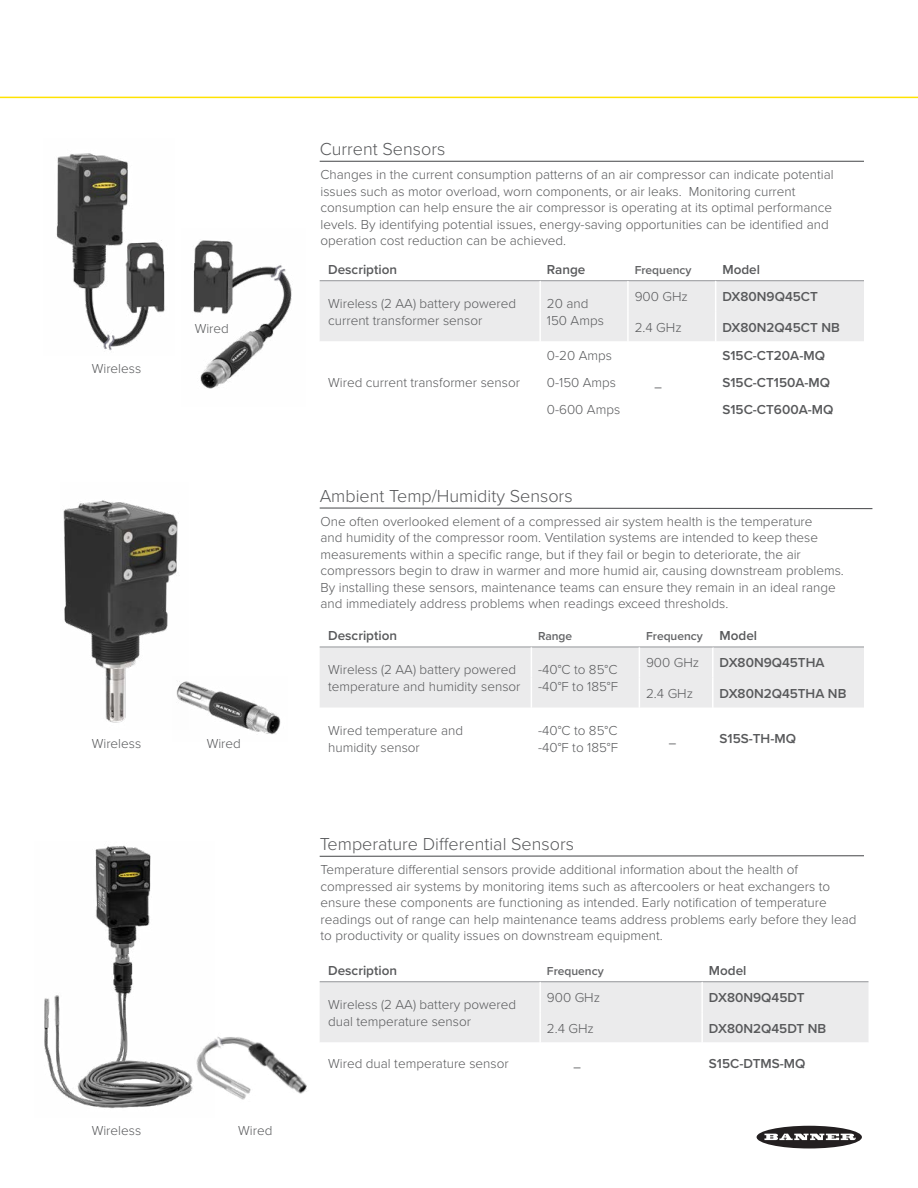
<style>
.page{position:relative;width:918px;height:1188px;background:#fff}
.page>*{position:absolute;margin:0;border:0;box-sizing:border-box;transform-origin:0 0}
.t1{font:300 18px "Proxima Nova";color:#58595b}
.t2{font:300 13.5px/16.5px "Proxima Nova";color:#58595b}
.t3{font:600 13.5px "Proxima Nova";color:#58595b}
.t4{font:600 12px "Proxima Nova";color:#636466}
.s1{font-size:13.5px;color:#58595b}
</style>
<div class="page">
<div style="left:757px;top:1126px;width:105px;height:22px;background:#231f20;border-radius:50%"></div>
<svg style="left:764px;top:1134px;width:92px;height:6px"></svg>
<img style="left:63px;top:500px;width:115px;height:223px">
<img style="left:193px;top:240px;width:99px;height:149px">
<hr style="left:0;top:97px;width:918px;height:1px;background:#ffe300">
<hr style="left:540px;top:280px;width:88px;height:1px;background:#939598">
<hr style="left:628px;top:280px;width:88px;height:1px;background:#939598">
<hr style="left:716px;top:280px;width:148px;height:1px;background:#939598">
<hr style="left:320px;top:280px;width:220px;height:1px;background:#939598">
<div style="left:320px;top:281px;width:544px;height:60px;background:#ebebec"></div>
<hr style="left:320px;top:161px;width:544px;height:1px;background:#58595b">
<div style="left:320px;top:648px;width:544px;height:60px;background:#ebebec"></div>
<hr style="left:713px;top:647px;width:151px;height:1px;background:#939598">
<hr style="left:320px;top:647px;width:211px;height:1px;background:#939598">
<hr style="left:712px;top:647px;width:2px;height:30px;background:#fff">
<hr style="left:712px;top:677px;width:2px;height:31px;background:#fff">
<hr style="left:639px;top:647px;width:74px;height:1px;background:#939598">
<hr style="left:531px;top:647px;width:108px;height:1px;background:#939598">
<hr style="left:531px;top:647px;width:1px;height:30px;background:#fff">
<hr style="left:639px;top:647px;width:1px;height:30px;background:#fff">
<hr style="left:531px;top:677px;width:1px;height:31px;background:#fff">
<hr style="left:639px;top:677px;width:1px;height:31px;background:#fff">
<svg style="left:319px;top:507px;width:554px;height:3px"></svg>
<img style="left:172px;top:676px;width:109px;height:59px">
<img style="left:56px;top:153px;width:109px;height:198px">
<img style="left:44px;top:845px;width:149px;height:264px">
<img style="left:196px;top:1037px;width:111px;height:63px">
<div style="left:320px;top:982px;width:548px;height:60px;background:#ebebec"></div>
<hr style="left:540px;top:981px;width:162px;height:1px;background:#939598">
<hr style="left:702px;top:981px;width:166px;height:1px;background:#939598">
<hr style="left:320px;top:981px;width:220px;height:1px;background:#939598">
<hr style="left:539px;top:982px;width:2px;height:30px;background:#fff">
<hr style="left:701px;top:982px;width:2px;height:30px;background:#fff">
<hr style="left:539px;top:1012px;width:2px;height:30px;background:#fff">
<hr style="left:701px;top:1012px;width:2px;height:30px;background:#fff">
<svg style="left:319px;top:855px;width:545px;height:2px"></svg>
<p class="t2" style="left:92px;top:360px;width:51px">Wireless</p>
<p class="t2" style="left:195px;top:319px;width:36px">Wired</p>
<p class="t2" style="left:92px;top:735px;width:51px">Wireless</p>
<p class="t2" style="left:207px;top:735px;width:36px">Wired</p>
<p class="t2" style="left:92px;top:1122px;width:51px">Wireless</p>
<p class="t2" style="left:238px;top:1122px;width:36px">Wired</p>
<h1 class="t1" style="left:320px;top:136px;width:127px">Current Sensors</h1>
<p class="t2" style="left:321px;top:166px;width:515px">Changes in the current consumption patterns of an air compressor can indicate potential issues such as motor overload, worn components, or air leaks. Monitoring current consumption can help ensure the air compressor is operating at its optimal performance levels. By identifying potential issues, energy-saving opportunities can be identified and operation cost reduction can be achieved.</p>
<p class="t3" style="left:328px;top:259px;width:70px">Description</p>
<p class="t3" style="left:547px;top:259px;width:40px">Range</p>
<p class="t4" style="left:635px;top:261px;width:58px">Frequency</p>
<p class="t3" style="left:722px;top:259px;width:39px">Model</p>
<p class="t2" style="left:328px;top:295px;width:189px">Wireless (2 AA) battery powered current transformer sensor</p>
<p class="t2" style="left:547px;top:294px;width:58px">20 and<br>150 Amps</p>
<p class="t2" style="left:635px;top:288px;width:55px">900 GHz</p>
<p class="t3" style="left:722px;top:287px;width:97px">DX80N9Q45CT</p>
<p class="t2" style="left:635px;top:318px;width:49px">2.4 GHz</p>
<p class="t3" style="left:722px;top:317px;width:119px">DX80N2Q45CT NB</p>
<p class="t2" style="left:328px;top:374px;width:193px">Wired current transformer sensor</p>
<p class="t2" style="left:547px;top:347px;width:67px">0-20 Amps</p>
<p class="t3" style="left:722px;top:346px;width:104px">S15C-CT20A-MQ</p>
<p class="t2" style="left:547px;top:374px;width:71px">0-150 Amps</p>
<p class="t3" style="left:722px;top:373px;width:109px">S15C-CT150A-MQ</p>
<p class="t2" style="left:547px;top:401px;width:75px">0-600 Amps</p>
<p class="t3" style="left:722px;top:400px;width:112px">S15C-CT600A-MQ</p>
<p class="t4" style="left:655px;top:374px;width:8px">_</p>
<h1 class="t1" style="left:320px;top:482px;width:254px">Ambient Temp/Humidity Sensors</h1>
<p class="t2" style="left:321px;top:512px;width:525px">One often overlooked element of a compressed air system health is the temperature<br>and humidity of the compressor room. Ventilation systems are intended to keep these measurements within a specific range, but if they fail or begin to deteriorate, the air compressors begin to draw in warmer and more humid air, causing downstream problems.<br>By installing these sensors, maintenance teams can ensure they remain in an ideal range and immediately address problems when readings exceed thresholds.</p>
<p class="t3" style="left:328px;top:626px;width:70px">Description</p>
<p class="t4" style="left:538px;top:627px;width:36px">Range</p>
<p class="t4" style="left:646px;top:627px;width:113px">Frequency <span class="s1">Model</span></p>
<p class="t2" style="left:328px;top:661px;width:194px">Wireless (2 AA) battery powered temperature and humidity sensor</p>
<p class="t2" style="left:538px;top:661px;width:81px">-40°C to 85°C -40°F to 185°F</p>
<p class="t2" style="left:646px;top:654px;width:55px">900 GHz</p>
<p class="t3" style="left:720px;top:653px;width:107px">DX80N9Q45THA</p>
<p class="t2" style="left:646px;top:684px;width:49px">2.4 GHz</p>
<p class="t3" style="left:720px;top:683px;width:128px">DX80N2Q45THA NB</p>
<p class="t2" style="left:328px;top:722px;width:136px">Wired temperature and humidity sensor</p>
<p class="t2" style="left:538px;top:721px;width:81px">-40°C to 85°C -40°F to 185°F</p>
<h1 class="t1" style="left:320px;top:831px;width:256px">Temperature Differential Sensors</h1>
<p class="t4" style="left:669px;top:730px;width:8px">_</p>
<p class="t3" style="left:720px;top:729px;width:78px">S15S-TH-MQ</p>
<p class="t2" style="left:321px;top:861px;width:538px">Temperature differential sensors provide additional information about the health of compressed air systems by monitoring items such as aftercoolers or heat exchangers to ensure these components are functioning as intended. Early notification of temperature readings out of range can help maintenance teams address problems early before they lead to productivity or quality issues on downstream equipment.</p>
<p class="t3" style="left:328px;top:960px;width:70px">Description</p>
<p class="t4" style="left:547px;top:962px;width:58px">Frequency</p>
<p class="t3" style="left:709px;top:960px;width:39px">Model</p>
<p class="t2" style="left:328px;top:996px;width:189px">Wireless (2 AA) battery powered dual temperature sensor</p>
<p class="t2" style="left:547px;top:989px;width:55px">900 GHz</p>
<p class="t3" style="left:709px;top:988px;width:97px">DX80N9Q45DT</p>
<p class="t2" style="left:547px;top:1019px;width:49px">2.4 GHz</p>
<p class="t3" style="left:709px;top:1018px;width:119px">DX80N2Q45DT NB</p>
<p class="t2" style="left:328px;top:1055px;width:182px">Wired dual temperature sensor</p>
<p class="t4" style="left:574px;top:1055px;width:8px">_</p>
<p class="t3" style="left:709px;top:1054px;width:98px">S15C-DTMS-MQ</p>
</div>
